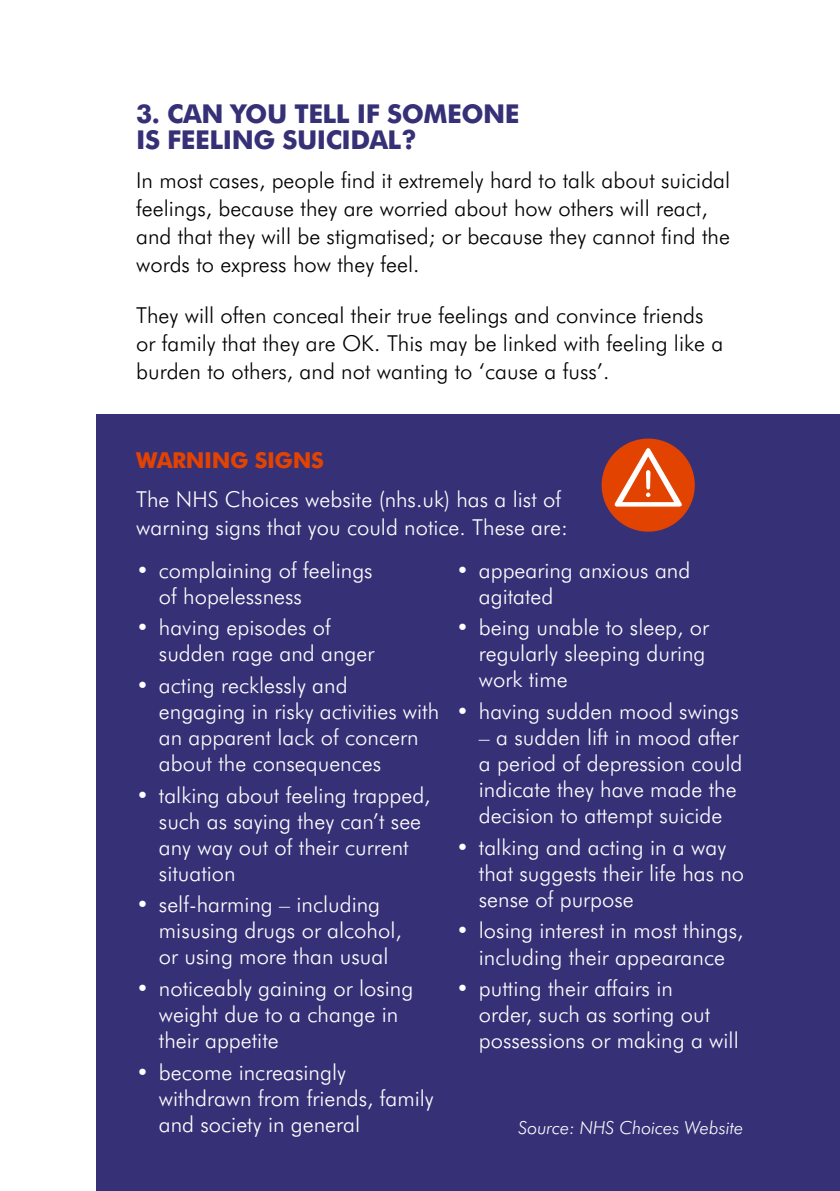
<style>
.page{position:relative;width:840px;height:1191px;background:#fff}
.page>*{position:absolute;margin:0;border:0;box-sizing:border-box;transform-origin:0 0}
.t1{font:700 26px/26px "Futura BT";letter-spacing:-.02em;color:#363077}
.t2{font:300 22px/26px "Futura BT";color:#fff}
.t3{font:300 22px/28px "Futura BT";color:#000}
.t4{font:700 22px "Futura BT";letter-spacing:-.02em;color:#e24301}
.t5{font:italic 300 18px "Futura BT";color:#fff}
</style>
<div class="page">
<div style="left:96px;top:415px;width:743px;height:776px;background:#363077"></div>
<div style="left:601px;top:438px;width:93px;height:93px;background:#e24301;border-radius:50%"></div>
<svg style="left:613px;top:445px;width:71px;height:62px"></svg>
<svg style="left:645px;top:470px;width:5px;height:19px"></svg>
<p class="t1" style="left:136px;top:100px;width:384px">3. CAN YOU TELL IF SOMEONE<br>IS FEELING SUICIDAL?</p>
<p class="t3" style="left:136px;top:166px;width:595px">In most cases, people find it extremely hard to talk about suicidal feelings, because they are worried about how others will react, and that they will be stigmatised; or because they cannot find the words to express how they feel.</p>
<p class="t3" style="left:136px;top:301px;width:588px">They will often conceal their true feelings and convince friends or family that they are OK. This may be linked with feeling like a burden to others, and not wanting to ‘cause a fuss’.</p>
<p class="t4" style="left:136px;top:447px;width:189px">WARNING SIGNS</p>
<p class="t2" style="left:136px;top:485px;width:433px;line-height:28px">The NHS Choices website (nhs.uk) has a list of warning signs that you could notice. These are:</p>
<p class="t2" style="left:159px;top:556px;width:215px;text-indent:-23px">• complaining of feelings of hopelessness</p>
<p class="t2" style="left:159px;top:614px;width:217px;text-indent:-23px">• having episodes of sudden rage and anger</p>
<p class="t2" style="left:159px;top:672px;width:282px;text-indent:-23px">• acting recklessly and engaging in risky activities with an apparent lack of concern about the consequences</p>
<p class="t2" style="left:159px;top:781px;width:273px;text-indent:-23px">• talking about feeling trapped, such as saying they can’t see any way out of their current situation</p>
<p class="t2" style="left:159px;top:891px;width:244px;text-indent:-23px">• self-harming – including misusing drugs or alcohol, or using more than usual</p>
<p class="t2" style="left:159px;top:975px;width:256px;text-indent:-23px">• noticeably gaining or losing weight due to a change in their appetite</p>
<p class="t2" style="left:159px;top:1058px;width:276px;text-indent:-23px">• become increasingly withdrawn from friends, family and society in general</p>
<p class="t2" style="left:478px;top:556px;width:213px;text-indent:-23px">• appearing anxious and agitated</p>
<p class="t2" style="left:478px;top:614px;width:231px;text-indent:-23px">• being unable to sleep, or regularly sleeping during work time</p>
<p class="t2" style="left:456px;top:698px;width:284px">• having sudden mood swings</p>
<p class="t2" style="left:478px;top:724px;width:265px">– a sudden lift in mood after a period of depression could indicate they have made the decision to attempt suicide</p>
<p class="t2" style="left:478px;top:833px;width:267px;text-indent:-23px">• talking and acting in a way that suggests their life has no sense of purpose</p>
<p class="t2" style="left:456px;top:917px;width:288px;text-align:center">• losing interest in most things, including their appearance</p>
<p class="t2" style="left:478px;top:975px;width:261px;text-indent:-23px">• putting their affairs in<br>order, such as sorting out possessions or making a will</p>
<p class="t5" style="left:518px;top:1116px;width:226px">Source: NHS Choices Website</p>
</div>
